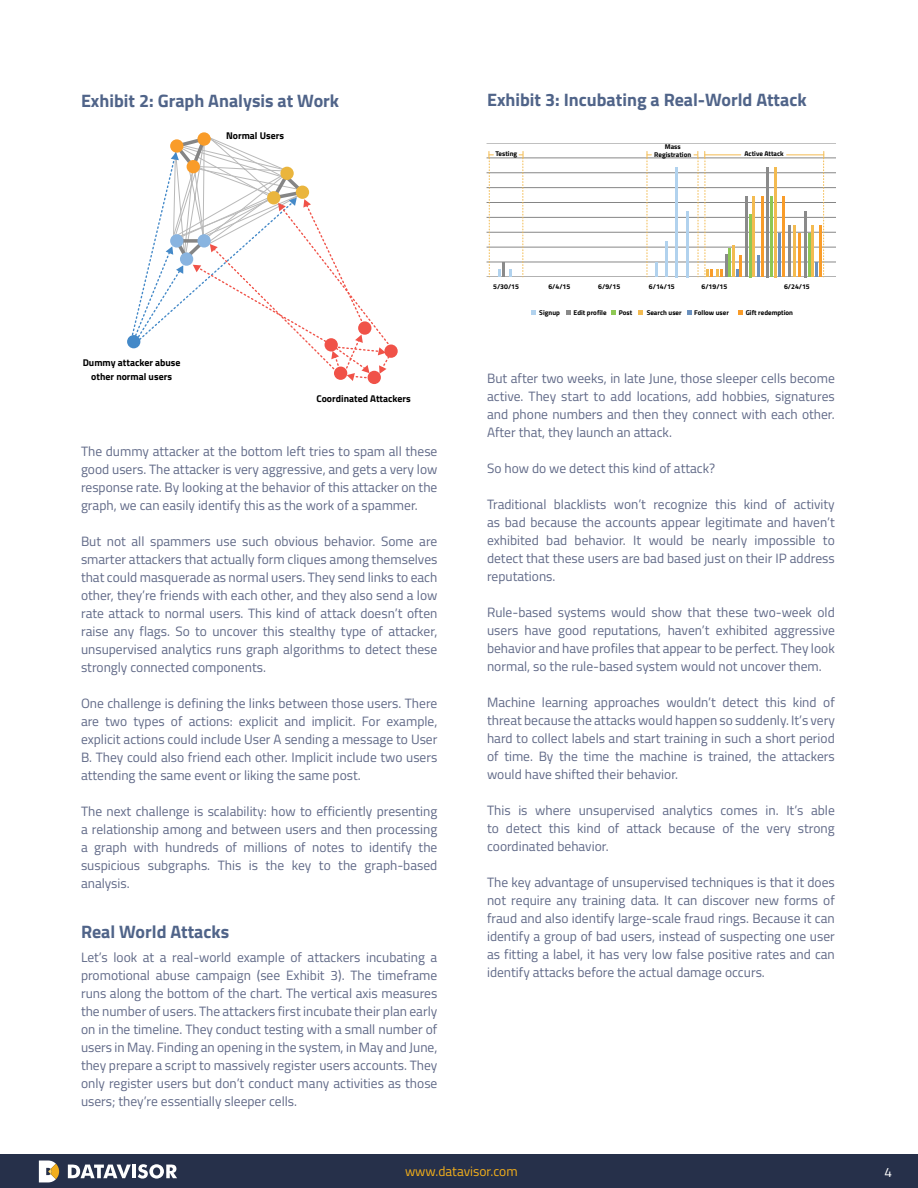
<style>
.page{position:relative;width:918px;height:1188px;background:#fff}
.page>*{position:absolute;margin:0;border:0;box-sizing:border-box;transform-origin:0 0}
.t1{font:700 18px "Titillium Web";color:#506489}
.t2{font:13.5px/18px "Titillium Web";color:#616a88;text-align:justify}
.t3{font:13.5px "Titillium Web";color:#f3af1a}
.t4{font:13.5px "Titillium Web";color:#fff}
.t5{font:700 9.75px/14px "Titillium Web";color:#010101;text-align:center}
.t6{font:700 6.9px/7.9px "Titillium Web";color:#010101;text-align:center}
</style>
<div class="page">
<div style="left:0;top:1155px;width:918px;height:33px;background:#26304a"></div>
<svg style="left:68px;top:1165px;width:63px;height:13px"></svg>
<hr style="left:132px;top:1165px;width:4px;height:13px;background:#fff">
<svg style="left:138px;top:1164px;width:39px;height:15px"></svg>
<svg style="left:39px;top:1161px;width:20px;height:21px"></svg>
<svg style="left:127px;top:335px;width:13px;height:13px"></svg>
<svg style="left:384px;top:345px;width:14px;height:13px"></svg>
<svg style="left:368px;top:371px;width:13px;height:13px"></svg>
<svg style="left:129px;top:132px;width:266px;height:249px"></svg>
<svg style="left:486px;top:143px;width:350px;height:135px"></svg>
<hr style="left:655px;top:263px;width:3px;height:14px;background:#b1d2ee">
<hr style="left:502px;top:263px;width:3px;height:14px;background:#8a8a8a">
<svg style="left:509px;top:270px;width:3px;height:7px"></svg>
<hr style="left:665px;top:242px;width:2px;height:35px;background:#b1d2ee">
<hr style="left:675px;top:167px;width:3px;height:110px;background:#b1d2ee">
<hr style="left:686px;top:211px;width:3px;height:66px;background:#b1d2ee">
<svg style="left:736px;top:270px;width:3px;height:7px"></svg>
<hr style="left:725px;top:254px;width:3px;height:23px;background:#8a8a8a">
<hr style="left:728px;top:248px;width:3px;height:29px;background:#8ec854">
<hr style="left:732px;top:246px;width:3px;height:31px;background:#f3bb51">
<hr style="left:739px;top:256px;width:3px;height:21px;background:#f99c29">
<hr style="left:757px;top:256px;width:3px;height:21px;background:#6a90bd">
<hr style="left:815px;top:262px;width:3px;height:15px;background:#6a90bd">
<hr style="left:778px;top:234px;width:3px;height:43px;background:#6a90bd">
<hr style="left:745px;top:197px;width:3px;height:80px;background:#8a8a8a">
<hr style="left:752px;top:197px;width:3px;height:80px;background:#f3bb51">
<hr style="left:761px;top:197px;width:3px;height:80px;background:#f99c29">
<hr style="left:770px;top:197px;width:3px;height:80px;background:#8ec854">
<hr style="left:766px;top:167px;width:3px;height:110px;background:#8a8a8a">
<hr style="left:774px;top:167px;width:3px;height:110px;background:#f3bb51">
<hr style="left:782px;top:197px;width:3px;height:80px;background:#f99c29">
<hr style="left:788px;top:225px;width:3px;height:52px;background:#8a8a8a">
<hr style="left:749px;top:214px;width:3px;height:63px;background:#8ec854">
<hr style="left:793px;top:225px;width:3px;height:52px;background:#f3bb51">
<hr style="left:798px;top:234px;width:3px;height:43px;background:#f99c29">
<hr style="left:808px;top:234px;width:3px;height:43px;background:#8ec854">
<hr style="left:804px;top:211px;width:3px;height:66px;background:#8a8a8a">
<hr style="left:811px;top:225px;width:3px;height:52px;background:#f3bb51">
<hr style="left:819px;top:225px;width:3px;height:52px;background:#f99c29">
<svg style="left:531px;top:310px;width:5px;height:5px"></svg>
<svg style="left:566px;top:310px;width:5px;height:5px"></svg>
<svg style="left:611px;top:310px;width:5px;height:5px"></svg>
<svg style="left:638px;top:310px;width:5px;height:5px"></svg>
<svg style="left:687px;top:310px;width:5px;height:5px"></svg>
<svg style="left:738px;top:310px;width:5px;height:5px"></svg>
<hr style="left:787px;top:154px;width:37px;height:1px;background:#f3bb51">
<hr style="left:705px;top:154px;width:36px;height:1px;background:#f3bb51">
<svg style="left:823px;top:151px;width:1px;height:126px"></svg>
<svg style="left:694px;top:151px;width:29px;height:126px"></svg>
<svg style="left:646px;top:151px;width:5px;height:126px"></svg>
<svg style="left:519px;top:151px;width:5px;height:126px"></svg>
<svg style="left:488px;top:151px;width:13px;height:126px"></svg>
<h1 class="t1" style="left:81px;top:87px;width:260px">Exhibit 2: Graph Analysis at Work</h1>
<p class="t5" style="left:226px;top:128px;width:59px">Normal Users</p>
<h1 class="t1" style="left:487px;top:86px;width:321px">Exhibit 3: Incubating a Real-World Attack</h1>
<p class="t6" style="left:495px;top:150px;width:23px">Testing</p>
<p class="t6" style="left:654px;top:142px;width:38px">Mass<br>Registration</p>
<p class="t6" style="left:744px;top:150px;width:41px">Active Attack</p>
<p class="t5" style="left:83px;top:355px;width:99px">Dummy attacker abuse other normal users</p>
<p class="t5" style="left:316px;top:391px;width:96px">Coordinated Attackers</p>
<p class="t2" style="left:81px;top:442px;width:358px">The dummy attacker at the bottom left tries to spam all these good users. The attacker is very aggressive, and gets a very low response rate. By looking at the behavior of this attacker on the graph, we can easily identify this as the work of a spammer.</p>
<p class="t2" style="left:81px;top:532px;width:358px">But not all spammers use such obvious behavior. Some are smarter attackers that actually form cliques among themselves that could masquerade as normal users. They send links to each other, they’re friends with each other, and they also send a low rate attack to normal users. This kind of attack doesn’t often raise any flags. So to uncover this stealthy type of attacker, unsupervised analytics runs graph algorithms to detect these strongly connected components.</p>
<p class="t2" style="left:81px;top:694px;width:358px">One challenge is defining the links between those users. There are two types of actions: explicit and implicit. For example, explicit actions could include User A sending a message to User B. They could also friend each other. Implicit include two users attending the same event or liking the same post.</p>
<p class="t2" style="left:81px;top:802px;width:358px">The next challenge is scalability: how to efficiently presenting a relationship among and between users and then processing a graph with hundreds of millions of notes to identify the suspicious subgraphs. This is the key to the graph-based analysis.</p>
<h1 class="t1" style="left:81px;top:918px;width:150px">Real World Attacks</h1>
<p class="t2" style="left:81px;top:948px;width:358px">Let’s look at a real-world example of attackers incubating a promotional abuse campaign (see Exhibit 3). The timeframe runs along the bottom of the chart. The vertical axis measures the number of users. The attackers first incubate their plan early on in the timeline. They conduct testing with a small number of users in May. Finding an opening in the system, in May and June, they prepare a script to massively register users accounts. They only register users but don’t conduct many activities as those users; they’re essentially sleeper cells.</p>
<p class="t6" style="left:493px;top:282px;width:27px">5/30/15</p>
<p class="t6" style="left:548px;top:282px;width:23px">6/4/15</p>
<p class="t6" style="left:598px;top:282px;width:23px">6/9/15</p>
<p class="t6" style="left:649px;top:282px;width:27px">6/14/15</p>
<p class="t6" style="left:702px;top:282px;width:27px">6/19/15</p>
<p class="t6" style="left:784px;top:282px;width:27px">6/24/15</p>
<p class="t6" style="left:539px;top:308px;width:22px">Signup</p>
<p class="t6" style="left:574px;top:308px;width:35px">Edit profile</p>
<p class="t6" style="left:619px;top:308px;width:15px">Post</p>
<p class="t6" style="left:647px;top:308px;width:37px">Search user</p>
<p class="t6" style="left:694px;top:308px;width:36px">Follow user</p>
<p class="t6" style="left:746px;top:308px;width:49px">Gift redemption</p>
<p class="t2" style="left:487px;top:368px;width:349px">But after two weeks, in late June, those sleeper cells become active. They start to add locations, add hobbies, signatures and phone numbers and then they connect with each other.<br>After that, they launch an attack.</p>
<p class="t2" style="left:487px;top:458px;width:230px">So how do we detect this kind of attack?</p>
<p class="t2" style="left:487px;top:494px;width:349px">Traditional blacklists won’t recognize this kind of activity as bad because the accounts appear legitimate and haven’t exhibited bad behavior. It would be nearly impossible to detect that these users are bad based just on their IP address reputations.</p>
<p class="t2" style="left:487px;top:602px;width:349px">Rule-based systems would show that these two-week old users have good reputations, haven’t exhibited aggressive behavior and have profiles that appear to be perfect. They look normal, so the rule-based system would not uncover them.</p>
<p class="t2" style="left:487px;top:692px;width:349px">Machine learning approaches wouldn’t detect this kind of threat because the attacks would happen so suddenly. It’s very hard to collect labels and start training in such a short period of time. By the time the machine is trained, the attackers would have shifted their behavior.</p>
<p class="t2" style="left:487px;top:800px;width:349px">This is where unsupervised analytics comes in. It’s able to detect this kind of attack because of the very strong coordinated behavior.</p>
<p class="t2" style="left:487px;top:872px;width:349px">The key advantage of unsupervised techniques is that it does not require any training data. It can discover new forms of fraud and also identify large-scale fraud rings. Because it can identify a group of bad users, instead of suspecting one user as fitting a label, it has very low false positive rates and can identify attacks before the actual damage occurs.</p>
<p class="t3" style="left:405px;top:1161px;width:114px">www.datavisor.com</p>
<p class="t4" style="left:884px;top:1162px;width:9px">4</p>
</div>
